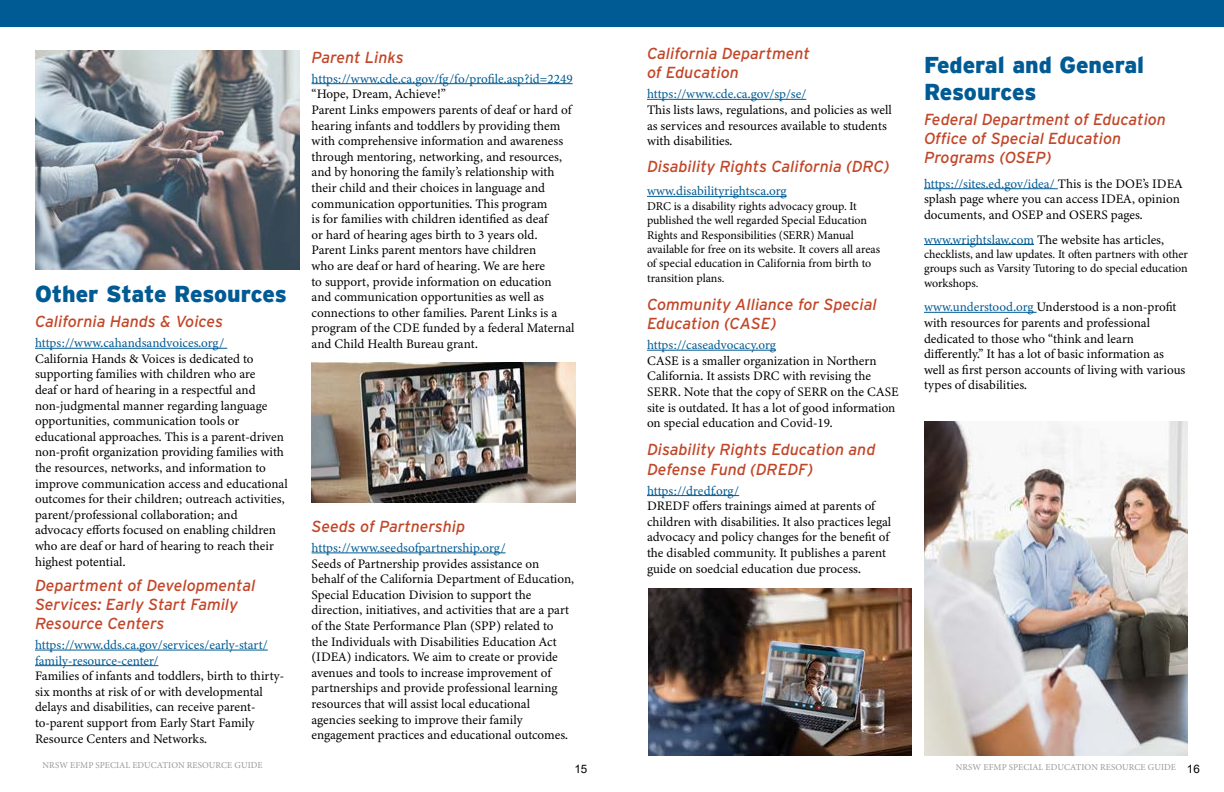
<style>
.page{position:relative;width:1224px;height:792px;background:#fff}
.page>*{position:absolute;margin:0;border:0;box-sizing:border-box;transform-origin:0 0}
.t1{font:900 23px/26.8px "Interstate Mono";color:#005b94}
.t2{font:italic 16px/19.2px "Interstate";color:#c24628}
.t3{font:13px/15.6px "Minion Variable Concept";color:#000}
.t4{font:13px/15.6px "Minion Variable Concept";color:#005b94}
.t5{font:12px/14.4px "Minion Pro";color:#000;text-align:justify}
.t6{font:11.6px "Arial";color:#000}
.t7{font:9px "Minion Pro";letter-spacing:.01em;color:#989899}
.s1{color:#005b94}
</style>
<div class="page">
<div style="left:0;top:0;width:1224px;height:27px;background:#005b94"></div>
<img style="left:312px;top:362px;width:264px;height:140px">
<img style="left:36px;top:50px;width:264px;height:220px">
<img style="left:924px;top:422px;width:264px;height:334px">
<img style="left:648px;top:589px;width:264px;height:167px">
<hr style="left:35px;top:348px;width:192px;height:1px;background:#005b94">
<hr style="left:35px;top:650px;width:233px;height:1px;background:#005b94">
<hr style="left:35px;top:665px;width:123px;height:1px;background:#005b94">
<hr style="left:924px;top:188px;width:134px;height:1px;background:#005b94">
<hr style="left:924px;top:244px;width:110px;height:1px;background:#005b94">
<hr style="left:924px;top:312px;width:113px;height:1px;background:#005b94">
<hr style="left:647px;top:99px;width:159px;height:1px;background:#005b94">
<hr style="left:647px;top:196px;width:140px;height:1px;background:#005b94">
<hr style="left:647px;top:350px;width:129px;height:1px;background:#005b94">
<hr style="left:647px;top:495px;width:92px;height:1px;background:#005b94">
<hr style="left:312px;top:83px;width:261px;height:1px;background:#005b94">
<hr style="left:312px;top:553px;width:194px;height:1px;background:#005b94">
<h1 class="t1" style="left:35px;top:281px;width:253px">Other State Resources</h1>
<p class="t2" style="left:35px;top:312px;width:190px">California Hands &amp; Voices</p>
<p class="t4" style="left:35px;top:335px;width:191px">https://www.cahandsandvoices.org/</p>
<p class="t3" style="left:35px;top:351px;width:254px">California Hands &amp; Voices is dedicated to supporting families with children who are<br>deaf or hard of hearing in a respectful and non-judgmental manner regarding language opportunities, communication tools or educational approaches. This is a parent-driven non-profit organization providing families with the resources, networks, and information to improve communication access and educational outcomes for their children; outreach activities, parent/professional collaboration; and advocacy efforts focused on enabling children who are deaf or hard of hearing to reach their highest potential.</p>
<p class="t2" style="left:35px;top:575px;width:222px">Department of Developmental<br>Services: Early Start Family<br>Resource Centers</p>
<p class="t4" style="left:35px;top:637px;width:234px">https://www.dds.ca.gov/services/early-start/ family-resource-center/</p>
<p class="t3" style="left:35px;top:668px;width:251px">Families of infants and toddlers, birth to thirty&shy;six months at risk of or with developmental delays and disabilities, can receive parent&shy;to-parent support from Early Start Family Resource Centers and Networks.</p>
<p class="t2" style="left:312px;top:47px;width:94px">Parent Links</p>
<p class="t4" style="left:312px;top:71px;width:263px">https://www.cde.ca.gov/fg/fo/profile.asp?id=2249</p>
<p class="t3" style="left:312px;top:86px;width:265px">“Hope, Dream, Achieve!”<br>Parent Links empowers parents of deaf or hard of hearing infants and toddlers by providing them with comprehensive information and awareness through mentoring, networking, and resources, and by honoring the family’s relationship with their child and their choices in language and communication opportunities. This program<br>is for families with children identified as deaf<br>or hard of hearing ages birth to 3 years old.<br>Parent Links parent mentors have children<br>who are deaf or hard of hearing. We are here<br>to support, provide information on education and communication opportunities as well as connections to other families. Parent Links is a program of the CDE funded by a federal Maternal and Child Health Bureau grant.</p>
<p class="t2" style="left:312px;top:517px;width:155px">Seeds of Partnership</p>
<p class="t4" style="left:312px;top:540px;width:196px">https://www.seedsofpartnership.org/</p>
<p class="t3" style="left:312px;top:555px;width:264px">Seeds of Partnership provides assistance on behalf of the California Department of Education, Special Education Division to support the direction, initiatives, and activities that are a part of the State Performance Plan (SPP) related to<br>the Individuals with Disabilities Education Act (IDEA) indicators. We aim to create or provide avenues and tools to increase improvement of partnerships and provide professional learning resources that will assist local educational agencies seeking to improve their family engagement practices and educational outcomes.</p>
<p class="t2" style="left:647px;top:44px;width:164px">California Department of Education</p>
<p class="t4" style="left:647px;top:86px;width:161px">https://www.cde.ca.gov/sp/se/</p>
<p class="t3" style="left:647px;top:102px;width:246px">This lists laws, regulations, and policies as well as services and resources available to students with disabilities.</p>
<p class="t2" style="left:647px;top:157px;width:244px">Disability Rights California (DRC)</p>
<p class="t4" style="left:647px;top:183px;width:141px">www.disabilityrightsca.org</p>
<p class="t5" style="left:647px;top:199px;width:235px;text-align:left">DRC is a disability rights advocacy group. It published the well regarded Special Education Rights and Responsibilities (SERR) Manual available for free on its website. It covers all areas of special education in California from birth to transition plans.</p>
<p class="t2" style="left:647px;top:295px;width:231px">Community Alliance for Special<br>Education (CASE)</p>
<p class="t4" style="left:647px;top:337px;width:131px">https://caseadvocacy.org</p>
<p class="t3" style="left:647px;top:353px;width:253px">CASE is a smaller organization in Northern California. It assists DRC with revising the SERR. Note that the copy of SERR on the CASE site is outdated. It has a lot of good information on special education and Covid-19.</p>
<p class="t2" style="left:647px;top:440px;width:230px">Disability Rights Education and<br>Defense Fund (DREDF)</p>
<p class="t4" style="left:647px;top:483px;width:94px">https://dredf.org/</p>
<p class="t3" style="left:647px;top:498px;width:246px">DREDF offers trainings aimed at parents of children with disabilities. It also practices legal advocacy and policy changes for the benefit of the disabled community. It publishes a parent guide on soedcial education due process.</p>
<h1 class="t1" style="left:924px;top:51px;width:222px">Federal and General<br>Resources</h1>
<p class="t2" style="left:924px;top:109px;width:244px">Federal Department of Education<br>Office of Special Education<br>Programs (OSEP)</p>
<p class="t3" style="left:924px;top:176px;width:260px"><span class="s1">https://sites.ed.gov/idea/</span> This is the DOE’s IDEA splash page where you can access IDEA, opinion documents, and OSEP and OSERS pages.</p>
<p class="t3" style="left:924px;top:231px;width:242px"><span class="s1">www.wrightslaw.com</span> The website has articles,</p>
<p class="t5" style="left:924px;top:247px;width:265px">checklists, and law updates. It often partners with other groups such as Varsity Tutoring to do special education workshops.</p>
<p class="t3" style="left:924px;top:299px;width:263px"><span class="s1">www.understood.org</span> Understood is a non-profit with resources for parents and professional dedicated to those who “think and learn differently.” It has a lot of basic information as well as first person accounts of living with various types of disabilities.</p>
<p class="t7" style="left:43px;top:759px;width:222px">NRSW EFMP SPECIAL EDUCATION RESOURCE GUIDE</p>
<p class="t7" style="left:956px;top:761px;width:222px">NRSW EFMP SPECIAL EDUCATION RESOURCE GUIDE</p>
<p class="t6" style="left:575px;top:761px;width:14px">15</p>
<p class="t6" style="left:1187px;top:761px;width:14px">16</p>
</div>
